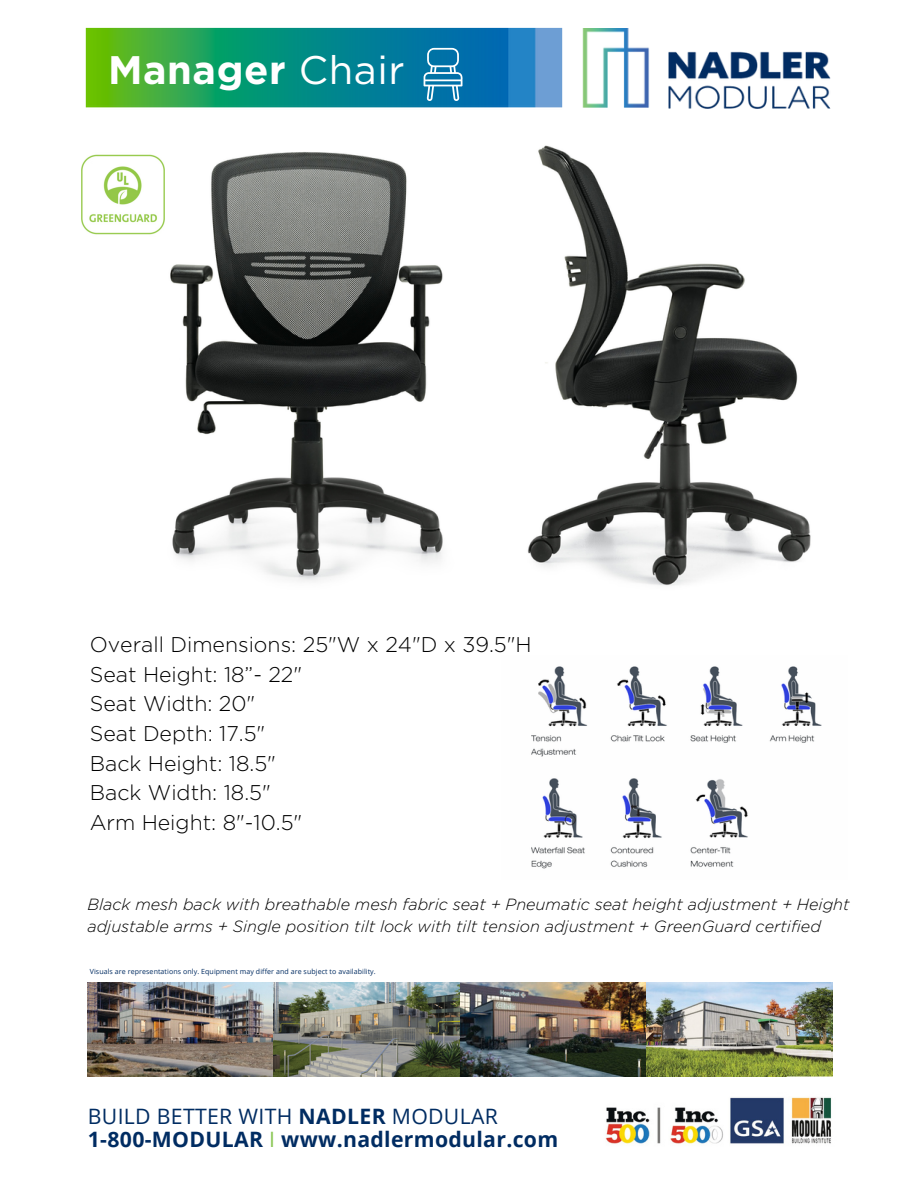
<style>
.page{position:relative;width:918px;height:1188px;background:#fff}
.page>*{position:absolute;margin:0;border:0;box-sizing:border-box;transform-origin:0 0}
.t1{font:700 39.75px "Gotham";letter-spacing:.015em;color:#fff}
.t2{font:300 21.3px/29.7px "Gotham";color:#000}
.t3{font:700 21.15px/23.2px "Open Sans";letter-spacing:.015em;color:#002c62}
.t4{font:italic 300 16.2px/22.2px "Gotham";color:#000}
.t5{font:7.05px "Open Sans";letter-spacing:.01em;color:#002c62}
.s1{font-weight:400}
.s2{font-weight:400;color:#8ac755}
</style>
<div class="page">
<img style="left:87px;top:982px;width:559px;height:95px">
<img style="left:583px;top:29px;width:66px;height:79px">
<img style="left:668px;top:51px;width:163px;height:58px">
<img style="left:605px;top:1097px;width:226px;height:47px">
<img style="left:786px;top:982px;width:47px;height:94px">
<img style="left:646px;top:1053px;width:140px;height:24px">
<img style="left:646px;top:982px;width:185px;height:71px">
<img style="left:85px;top:27px;width:478px;height:81px">
<svg style="left:424px;top:48px;width:39px;height:53px;background:#3f94bc"></svg>
<img style="left:164px;top:152px;width:279px;height:429px">
<img style="left:527px;top:145px;width:284px;height:441px">
<img style="left:531px;top:666px;width:291px;height:203px">
<img style="left:81px;top:154px;width:83px;height:81px">
<p class="t1" style="left:108px;top:46px;width:298px">Manager <span class="s1">Chair</span></p>
<p class="t2" style="left:90px;top:629px;width:443px">Overall Dimensions: 25"W x 24"D x 39.5"H<br>Seat Height: 18”- 22"<br>Seat Width: 20"<br>Seat Depth: 17.5"<br>Back Height: 18.5"<br>Back Width: 18.5"<br>Arm Height: 8"-10.5"</p>
<p class="t4" style="left:87px;top:893px;width:764px">Black mesh back with breathable mesh fabric seat + Pneumatic seat height adjustment + Height adjustable arms + Single position tilt lock with tilt tension adjustment + GreenGuard certified</p>
<p class="t5" style="left:90px;top:966px;width:288px">Visuals are representations only. Equipment may differ and are subject to availability.</p>
<p class="t3" style="left:88px;top:1104px;width:472px"><span class="s1">BUILD BETTER WITH</span> NADLER <span class="s1">MODULAR<br></span>1-800-MODULAR <span class="s2">I</span> www.nadlermodular.com</p>
</div>
